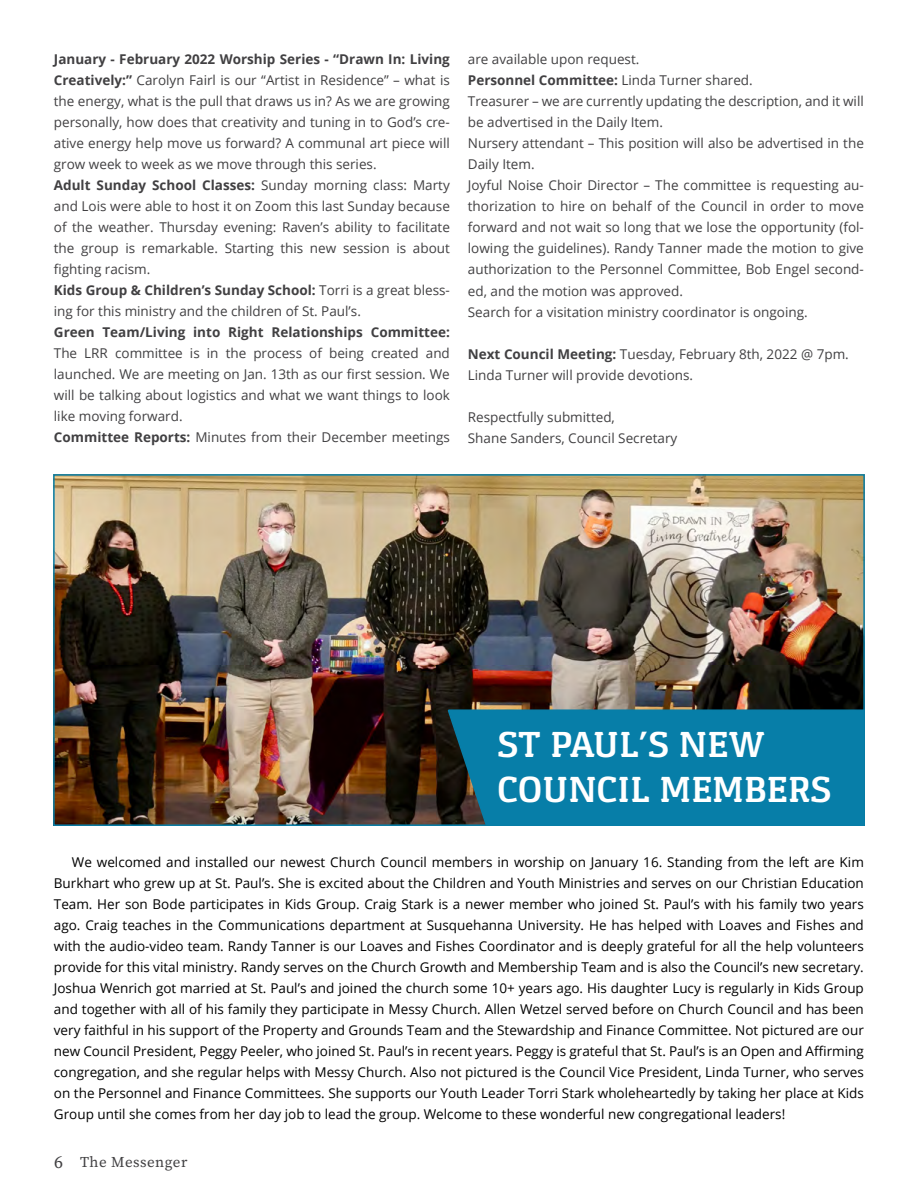
<style>
.page{position:relative;width:918px;height:1188px;background:#fff}
.page>*{position:absolute;margin:0;border:0;box-sizing:border-box;transform-origin:0 0}
.t1{font:700 37.5px/45px "Gaspar";color:#fff}
.t2{font:15px "Source Serif Pro";letter-spacing:.03em;color:#414042}
.t3{font:13.5px/21px "Open Sans";color:#414042}
.t4{font:13.5px/21px "Open Sans";color:#000;text-align:justify}
.t5{font:700 13.5px "Open Sans";color:#414042}
.s1{font-weight:700}
.s2{font-size:18px}
</style>
<div class="page">
<img style="left:56px;top:477px;width:806px;height:346px">
<div style="left:446px;top:708px;width:419px;height:118px;background:#077ea8"></div>
<div style="left:496px;top:730px;width:347px;height:76px;border:2px solid #077ea8"></div>
<p class="t3" style="left:54px;top:49px;width:398px"><span class="s1">January - February 2022 Worship Series - “Drawn In: Living Creatively:”</span> Carolyn Fairl is our “Artist in Residence” – what is the energy, what is the pull that draws us in? As we are growing personally, how does that creativity and tuning in to God’s cre&shy;ative energy help move us forward? A communal art piece will grow week to week as we move through this series.<br><span class="s1">Adult Sunday School Classes:</span> Sunday morning class: Marty and Lois were able to host it on Zoom this last Sunday because of the weather. Thursday evening: Raven’s ability to facilitate the group is remarkable. Starting this new session is about fighting racism.<br><span class="s1">Kids Group &amp; Children’s Sunday School:</span> Torri is a great bless&shy;ing for this ministry and the children of St. Paul’s.</p>
<p class="t5" style="left:54px;top:323px;width:397px">Green Team/Living into Right Relationships Committee:</p>
<p class="t3" style="left:54px;top:343px;width:398px">The LRR committee is in the process of being created and launched. We are meeting on Jan. 13th as our first session. We will be talking about logistics and what we want things to look like moving forward.<br><span class="s1">Committee Reports:</span> Minutes from their December meetings</p>
<p class="t3" style="left:468px;top:49px;width:398px">are available upon request.<br><span class="s1">Personnel Committee:</span> Linda Turner shared.<br>Treasurer – we are currently updating the description, and it will be advertised in the Daily Item.<br>Nursery attendant – This position will also be advertised in the Daily Item.<br>Joyful Noise Choir Director – The committee is requesting au&shy;thorization to hire on behalf of the Council in order to move forward and not wait so long that we lose the opportunity (fol&shy;lowing the guidelines). Randy Tanner made the motion to give authorization to the Personnel Committee, Bob Engel second&shy;ed, and the motion was approved.<br>Search for a visitation ministry coordinator is ongoing.</p>
<p class="t3" style="left:468px;top:343px;width:382px"><span class="s1">Next Council Meeting:</span> Tuesday, February 8th, 2022 @ 7pm.<br>Linda Turner will provide devotions.</p>
<p class="t3" style="left:468px;top:406px;width:211px">Respectfully submitted,<br>Shane Sanders, Council Secretary</p>
<h1 class="t1" style="left:498px;top:722px;width:335px">ST PAUL’S NEW<br>COUNCIL MEMBERS</h1>
<p class="t4" style="left:54px;top:851px;width:812px;text-indent:18px">We welcomed and installed our newest Church Council members in worship on January 16. Standing from the left are Kim Burkhart who grew up at St. Paul’s. She is excited about the Children and Youth Ministries and serves on our Christian Education Team. Her son Bode participates in Kids Group. Craig Stark is a newer member who joined St. Paul’s with his family two years ago. Craig teaches in the Communications department at Susquehanna University. He has helped with Loaves and Fishes and with the audio-video team. Randy Tanner is our Loaves and Fishes Coordinator and is deeply grateful for all the help volunteers provide for this vital ministry. Randy serves on the Church Growth and Membership Team and is also the Council’s new secretary.<br>Joshua Wenrich got married at St. Paul’s and joined the church some 10+ years ago. His daughter Lucy is regularly in Kids Group and together with all of his family they participate in Messy Church. Allen Wetzel served before on Church Council and has been very faithful in his support of the Property and Grounds Team and the Stewardship and Finance Committee. Not pictured are our new Council President, Peggy Peeler, who joined St. Paul’s in recent years. Peggy is grateful that St. Paul’s is an Open and Affirming congregation, and she regular helps with Messy Church. Also not pictured is the Council Vice President, Linda Turner, who serves on the Personnel and Finance Committees. She supports our Youth Leader Torri Stark wholeheartedly by taking her place at Kids Group until she comes from her day job to lead the group. Welcome to these wonderful new congregational leaders!</p>
<p class="t2" style="left:54px;top:1152px;width:135px"><span class="s2">6</span> The Messenger</p>
</div>
